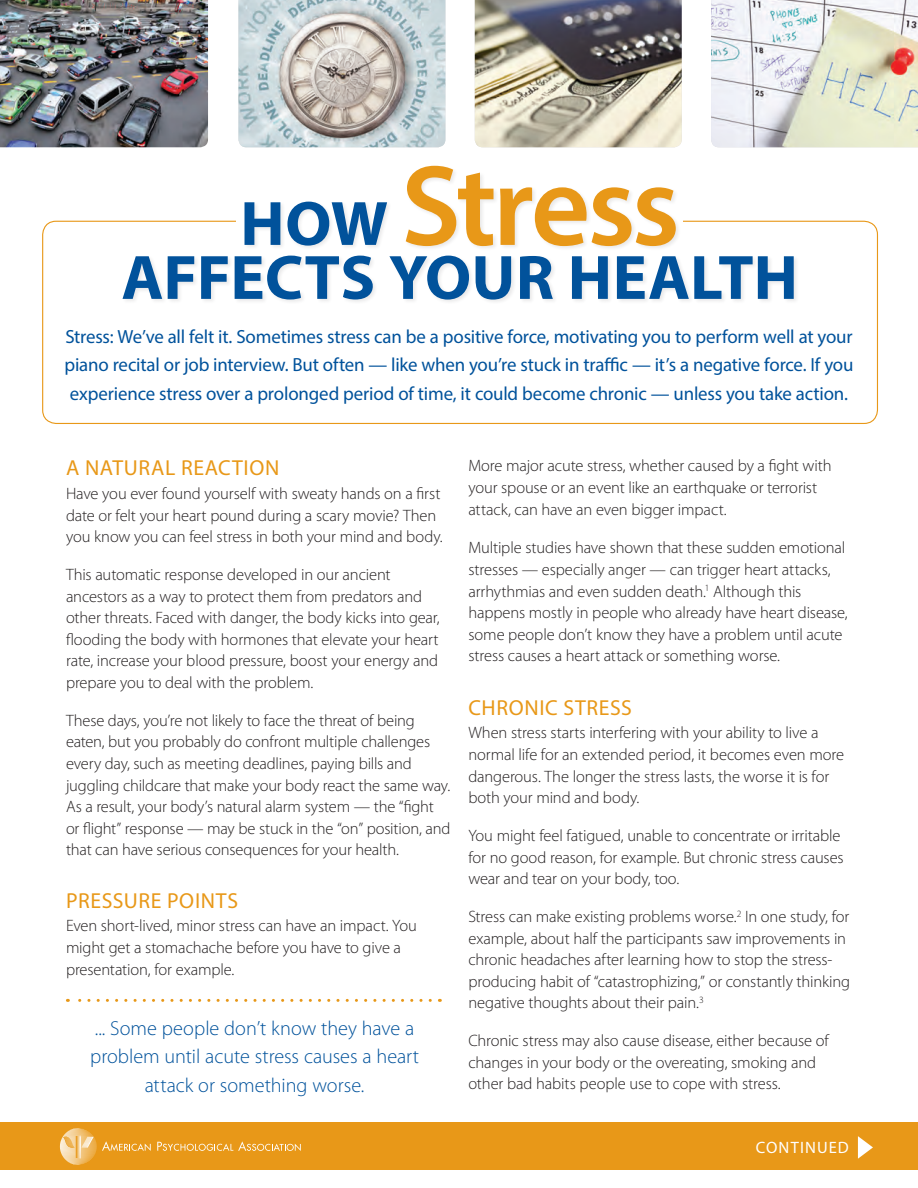
<style>
.page{position:relative;width:918px;height:1188px;background:#fff}
.page>*{position:absolute;margin:0;border:0;box-sizing:border-box;transform-origin:0 0}
.t1{font:600 115.5px "Myriad Pro";letter-spacing:-.035em;color:#e89818}
.t2{font:700 63.15px "Myriad Pro";color:#01529b}
.t3{font:21.75px "Myriad Pro";letter-spacing:.03em;color:#e89818}
.t4{font:300 20.25px/28.5px "Myriad Pro";color:#01529b;text-align:center}
.t5{font:19.05px/28.5px "Myriad Pro";letter-spacing:-.01em;color:#01529b;text-align:justify}
.t6{font:300 16.5px/21.6px "Myriad Pro";letter-spacing:-.01em;color:#231f20}
.t7{font:16.5px "Myriad Pro";letter-spacing:.065em;color:#fff}
.s1{font-weight:700;font-size:63.15px;color:#01529b}
</style>
<div class="page">
<div style="left:0;top:1123px;width:918px;height:47px;background:#e89818"></div>
<svg style="left:858px;top:1136px;width:15px;height:23px"></svg>
<svg style="left:157px;top:1141px;width:144px;height:10px"></svg>
<svg style="left:60px;top:1128px;width:91px;height:37px"></svg>
<img style="left:0;top:0;width:208px;height:147px">
<img style="left:238px;top:0;width:207px;height:147px">
<img style="left:475px;top:0;width:207px;height:147px">
<img style="left:711px;top:0;width:207px;height:147px">
<div style="left:122px;top:165px;width:678px;height:140px;background:#231f20;opacity:.1"></div>
<svg style="left:67px;top:999px;width:363px;height:3px"></svg>
<h1 class="t1" style="left:240px;top:133px;width:441px"><span class="s1">HOW</span> Stress</h1>
<h2 class="t2" style="left:121px;top:236px;width:670px">AFFECTS YOUR HEALTH</h2>
<p class="t5" style="left:65px;top:322px;width:790px">Stress: We’ve all felt it. Sometimes stress can be a positive force, motivating you to perform well at your piano recital or job interview. But often — like when you’re stuck in traffic — it’s a negative force. If you experience stress over a prolonged period of time, it could become chronic — unless you take action.</p>
<h3 class="t3" style="left:66px;top:455px;width:215px">A natural reaction</h3>
<p class="t6" style="left:66px;top:483px;width:378px">Have you ever found yourself with sweaty hands on a first date or felt your heart pound during a scary movie? Then you know you can feel stress in both your mind and body.</p>
<p class="t6" style="left:66px;top:564px;width:375px">This automatic response developed in our ancient ancestors as a way to protect them from predators and other threats. Faced with danger, the body kicks into gear, flooding the body with hormones that elevate your heart rate, increase your blood pressure, boost your energy and prepare you to deal with the problem.</p>
<p class="t6" style="left:66px;top:709px;width:386px">These days, you’re not likely to face the threat of being eaten, but you probably do confront multiple challenges every day, such as meeting deadlines, paying bills and juggling childcare that make your body react the same way.<br>As a result, your body’s natural alarm system — the “fight or flight” response — may be stuck in the “on” position, and that can have serious consequences for your health.</p>
<h3 class="t3" style="left:66px;top:887px;width:173px">Pressure points</h3>
<p class="t6" style="left:66px;top:915px;width:352px">Even short-lived, minor stress can have an impact. You might get a stomachache before you have to give a presentation, for example.</p>
<p class="t4" style="left:90px;top:1014px;width:330px">... Some people don’t know they have a problem until acute stress causes a heart attack or something worse.</p>
<p class="t6" style="left:468px;top:455px;width:365px">More major acute stress, whether caused by a fight with your spouse or an event like an earthquake or terrorist attack, can have an even bigger impact.</p>
<p class="t6" style="left:468px;top:537px;width:381px">Multiple studies have shown that these sudden emotional stresses — especially anger — can trigger heart attacks, arrhythmias and even sudden death.<sup>1</sup> Although this happens mostly in people who already have heart disease, some people don’t know they have a problem until acute stress causes a heart attack or something worse.</p>
<h3 class="t3" style="left:469px;top:694px;width:165px">Chronic stress</h3>
<p class="t6" style="left:468px;top:722px;width:377px">When stress starts interfering with your ability to live a normal life for an extended period, it becomes even more dangerous. The longer the stress lasts, the worse it is for both your mind and body.</p>
<p class="t6" style="left:468px;top:825px;width:377px">You might feel fatigued, unable to concentrate or irritable for no good reason, for example. But chronic stress causes wear and tear on your body, too.</p>
<p class="t6" style="left:468px;top:906px;width:383px">Stress can make existing problems worse.<sup>2</sup> In one study, for example, about half the participants saw improvements in chronic headaches after learning how to stop the stress&shy;producing habit of “catastrophizing,” or constantly thinking negative thoughts about their pain.<sup>3</sup></p>
<p class="t6" style="left:468px;top:1030px;width:362px">Chronic stress may also cause disease, either because of changes in your body or the overeating, smoking and other bad habits people use to cope with stress.</p>
<p class="t7" style="left:756px;top:1137px;width:94px">continued</p>
</div>
